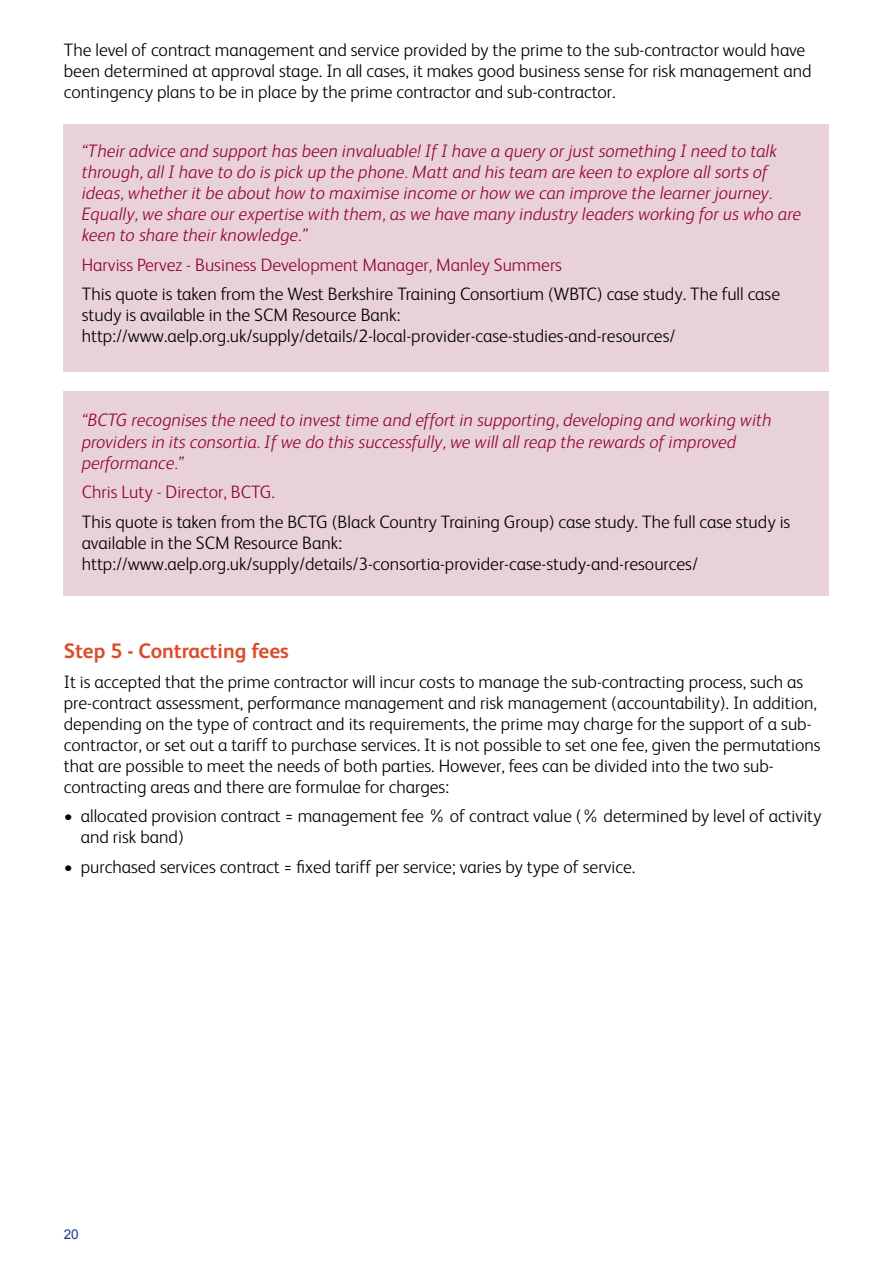
<style>
.page{position:relative;width:893px;height:1263px;background:#fff}
.page>*{position:absolute;margin:0;border:0;box-sizing:border-box;transform-origin:0 0}
.t1{font:700 21px "FS Albert";color:#da4c2b}
.t2{font:300 18px/21px "FS Albert";color:#000}
.t3{font:italic 300 18px/21px "FS Albert";color:#930437}
.t4{font:300 18px "FS Albert";color:#930437}
.t5{font:13.5px "Arial";color:#19398a}
</style>
<div class="page">
<div style="left:64px;top:124px;width:765px;height:248px;background:#e9d1d8"></div>
<div style="left:64px;top:391px;width:765px;height:204px;background:#e9d1d8"></div>
<p class="t2" style="left:64px;top:39px;width:749px">The level of contract management and service provided by the prime to the sub-contractor would have been determined at approval stage. In all cases, it makes good business sense for risk management and contingency plans to be in place by the prime contractor and sub-contractor.</p>
<p class="t3" style="left:82px;top:140px;width:721px">“Their advice and support has been invaluable! If I have a query or just something I need to talk through, all I have to do is pick up the phone. Matt and his team are keen to explore all sorts of ideas, whether it be about how to maximise income or how we can improve the learner journey.<br>Equally, we share our expertise with them, as we have many industry leaders working for us who are keen to share their knowledge.”</p>
<p class="t4" style="left:82px;top:253px;width:482px">Harviss Pervez - Business Development Manager, Manley Summers</p>
<p class="t2" style="left:82px;top:283px;width:700px">This quote is taken from the West Berkshire Training Consortium (WBTC) case study. The full case study is available in the SCM Resource Bank: http://www.aelp.org.uk/supply/details/2-local-provider-case-studies-and-resources/</p>
<p class="t3" style="left:82px;top:409px;width:691px">“BCTG recognises the need to invest time and effort in supporting, developing and working with providers in its consortia. If we do this successfully, we will all reap the rewards of improved performance.”</p>
<p class="t4" style="left:82px;top:480px;width:195px">Chris Luty - Director, BCTG.</p>
<p class="t2" style="left:82px;top:510px;width:710px">This quote is taken from the BCTG (Black Country Training Group) case study. The full case study is available in the SCM Resource Bank: http://www.aelp.org.uk/supply/details/3-consortia-provider-case-study-and-resources/</p>
<p class="t1" style="left:64px;top:636px;width:227px">Step 5 - Contracting fees</p>
<p class="t2" style="left:64px;top:670px;width:758px">It is accepted that the prime contractor will incur costs to manage the sub-contracting process, such as pre-contract assessment, performance management and risk management (accountability). In addition, depending on the type of contract and its requirements, the prime may charge for the support of a sub&shy;contractor, or set out a tariff to purchase services. It is not possible to set one fee, given the permutations that are possible to meet the needs of both parties. However, fees can be divided into the two sub&shy;contracting areas and there are formulae for charges:</p>
<p class="t2" style="left:81px;top:804px;width:742px;text-indent:-17px">• allocated provision contract = management fee % of contract value (% determined by level of activity and risk band)</p>
<p class="t2" style="left:64px;top:855px;width:573px">• purchased services contract = fixed tariff per service; varies by type of service.</p>
<p class="t5" style="left:64px;top:1225px;width:17px">20</p>
</div>
